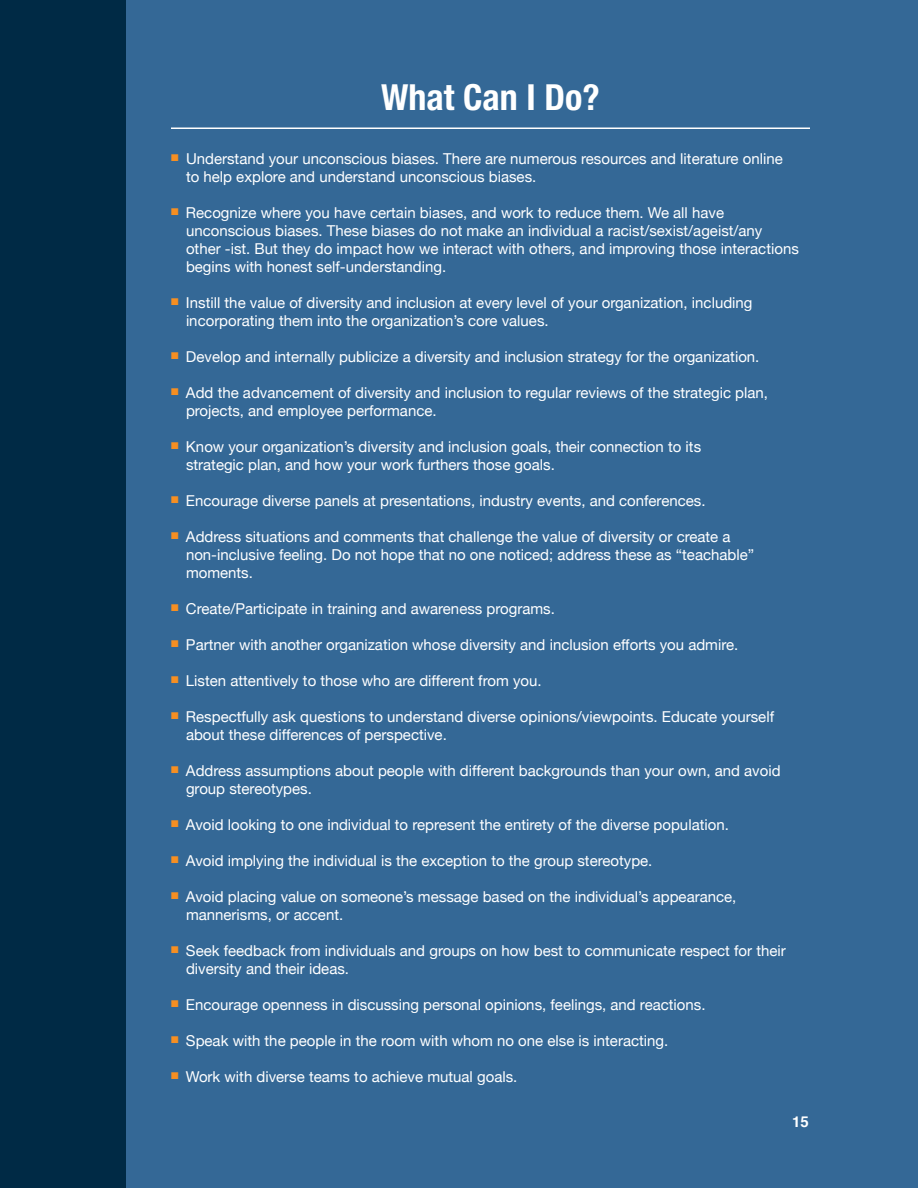
<style>
.page{position:relative;width:918px;height:1188px;background:#346896}
.page>*{position:absolute;margin:0;border:0;box-sizing:border-box;transform-origin:0 0}
.h2_with_rule{font:700 condensed 36px "Helvetica Neue LT Std";color:#fff}
.bullet{font:15px/18px "Helvetica Neue";color:#fff}
.t1{font:700 15px "Helvetica";color:#fff}
.s1{color:#f68f22}
</style>
<div class="page">
<hr style="left:171px;top:128px;width:639px;height:1px;background:#fff">
<div style="left:0;top:0;width:126px;height:1188px;background:#002a45"></div>
<p class="h2_with_rule" style="left:381px;top:75px;width:220px">What Can I Do?</p>
<p class="bullet" style="left:186px;top:150px;width:598px;text-indent:-15px"><span class="s1">■</span> Understand your unconscious biases. There are numerous resources and literature online to help explore and understand unconscious biases.</p>
<p class="bullet" style="left:186px;top:204px;width:614px;text-indent:-15px"><span class="s1">■</span> Recognize where you have certain biases, and work to reduce them. We all have unconscious biases. These biases do not make an individual a racist/sexist/ageist/any other -ist. But they do impact how we interact with others, and improving those interactions begins with honest self-understanding.</p>
<p class="bullet" style="left:186px;top:294px;width:568px;text-indent:-15px"><span class="s1">■</span> Instill the value of diversity and inclusion at every level of your organization, including incorporating them into the organization’s core values.</p>
<p class="bullet" style="left:171px;top:348px;width:590px"><span class="s1">■</span> Develop and internally publicize a diversity and inclusion strategy for the organization.</p>
<p class="bullet" style="left:186px;top:384px;width:584px;text-indent:-15px"><span class="s1">■</span> Add the advancement of diversity and inclusion to regular reviews of the strategic plan, projects, and employee performance.</p>
<p class="bullet" style="left:186px;top:438px;width:517px;text-indent:-15px"><span class="s1">■</span> Know your organization’s diversity and inclusion goals, their connection to its strategic plan, and how your work furthers those goals.</p>
<p class="bullet" style="left:171px;top:492px;width:536px"><span class="s1">■</span> Encourage diverse panels at presentations, industry events, and conferences.</p>
<p class="bullet" style="left:186px;top:528px;width:570px;text-indent:-15px"><span class="s1">■</span> Address situations and comments that challenge the value of diversity or create a non-inclusive feeling. Do not hope that no one noticed; address these as “teachable” moments.</p>
<p class="bullet" style="left:171px;top:600px;width:385px"><span class="s1">■</span> Create/Participate in training and awareness programs.</p>
<p class="bullet" style="left:171px;top:636px;width:569px"><span class="s1">■</span> Partner with another organization whose diversity and inclusion efforts you admire.</p>
<p class="bullet" style="left:171px;top:672px;width:372px"><span class="s1">■</span> Listen attentively to those who are different from you.</p>
<p class="bullet" style="left:186px;top:708px;width:590px;text-indent:-15px"><span class="s1">■</span> Respectfully ask questions to understand diverse opinions/viewpoints. Educate yourself about these differences of perspective.</p>
<p class="bullet" style="left:186px;top:762px;width:596px;text-indent:-15px"><span class="s1">■</span> Address assumptions about people with different backgrounds than your own, and avoid group stereotypes.</p>
<p class="bullet" style="left:171px;top:816px;width:559px"><span class="s1">■</span> Avoid looking to one individual to represent the entirety of the diverse population.</p>
<p class="bullet" style="left:171px;top:852px;width:483px"><span class="s1">■</span> Avoid implying the individual is the exception to the group stereotype.</p>
<p class="bullet" style="left:186px;top:888px;width:552px;text-indent:-15px"><span class="s1">■</span> Avoid placing value on someone’s message based on the individual’s appearance, mannerisms, or accent.</p>
<p class="bullet" style="left:186px;top:942px;width:601px;text-indent:-15px"><span class="s1">■</span> Seek feedback from individuals and groups on how best to communicate respect for their diversity and their ideas.</p>
<p class="bullet" style="left:171px;top:996px;width:536px"><span class="s1">■</span> Encourage openness in discussing personal opinions, feelings, and reactions.</p>
<p class="bullet" style="left:171px;top:1032px;width:499px"><span class="s1">■</span> Speak with the people in the room with whom no one else is interacting.</p>
<p class="bullet" style="left:171px;top:1068px;width:348px"><span class="s1">■</span> Work with diverse teams to achieve mutual goals.</p>
<p class="t1" style="left:792px;top:1110px;width:18px">15</p>
</div>
